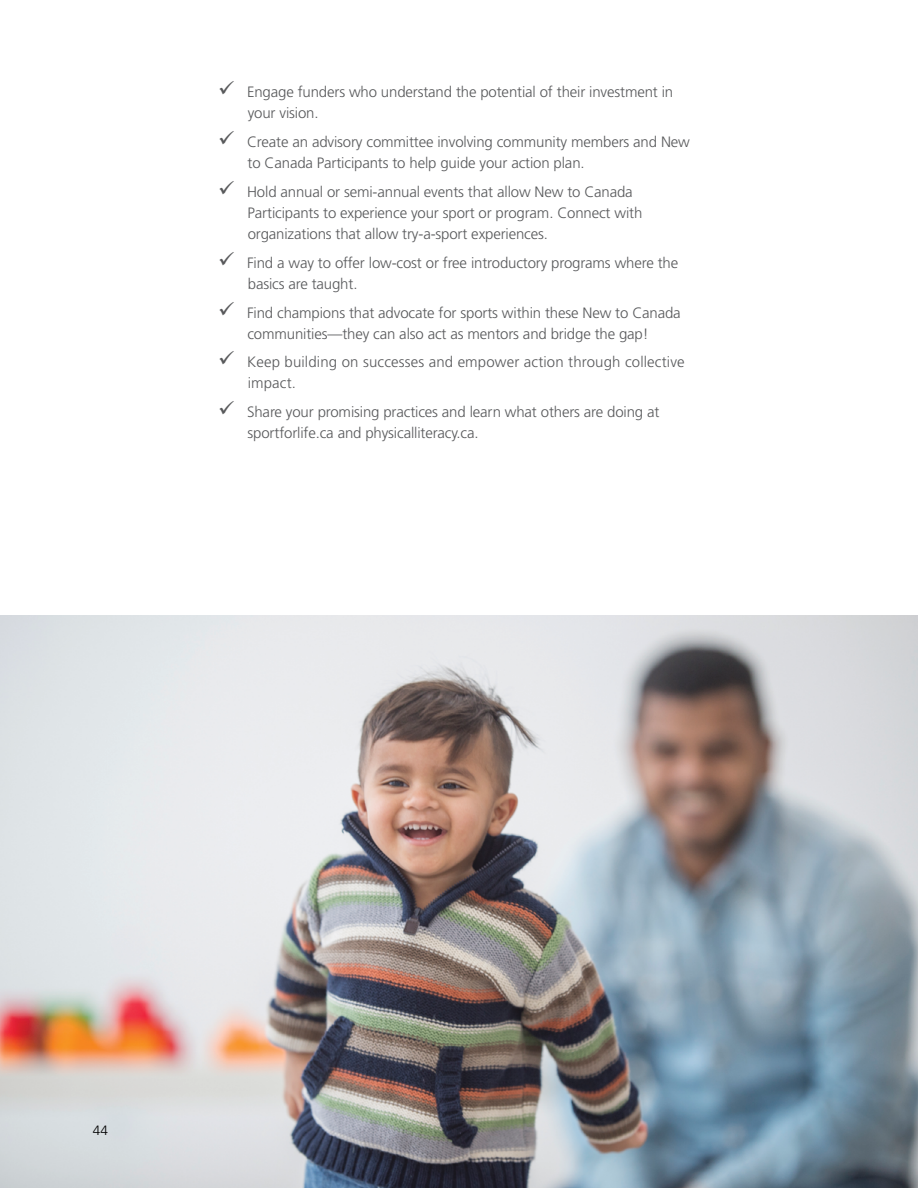
<style>
.page{position:relative;width:918px;height:1188px;background:#fff}
.page>*{position:absolute;margin:0;border:0;box-sizing:border-box;transform-origin:0 0}
.t1{font:300 15px/21px "Frutiger LT Std";letter-spacing:-.01em;color:#58595b}
.t2{font:300 15px/21px "Frutiger LT Std";letter-spacing:.01em;color:#58595b}
.t3{font:300 13.5px "Frutiger LT Std";color:#000}
</style>
<div class="page">
<img style="left:0;top:616px;width:918px;height:572px">
<p class="t1" style="left:248px;top:82px;width:427px;text-indent:-30px">✓ Engage funders who understand the potential of their investment in your vision.</p>
<p class="t1" style="left:248px;top:132px;width:444px;text-indent:-30px">✓ Create an advisory committee involving community members and New to Canada Participants to help guide your action plan.</p>
<p class="t1" style="left:248px;top:181px;width:396px;text-indent:-30px">✓ Hold annual or semi-annual events that allow New to Canada<br>Participants to experience your sport or program. Connect with organizations that allow try-a-sport experiences.</p>
<p class="t1" style="left:248px;top:252px;width:432px;text-indent:-30px">✓ Find a way to offer low-cost or free introductory programs where the basics are taught.</p>
<p class="t1" style="left:218px;top:302px;width:464px;text-align:center">✓ Find champions that advocate for sports within these New to Canada communities—they can also act as mentors and bridge the gap!</p>
<p class="t2" style="left:248px;top:352px;width:438px;text-indent:-30px">✓ Keep building on successes and empower action through collective impact.</p>
<p class="t1" style="left:248px;top:402px;width:413px;text-indent:-30px">✓ Share your promising practices and learn what others are doing at sportforlife.ca and physicalliteracy.ca.</p>
<p class="t3" style="left:93px;top:1122px;width:17px">44</p>
</div>
